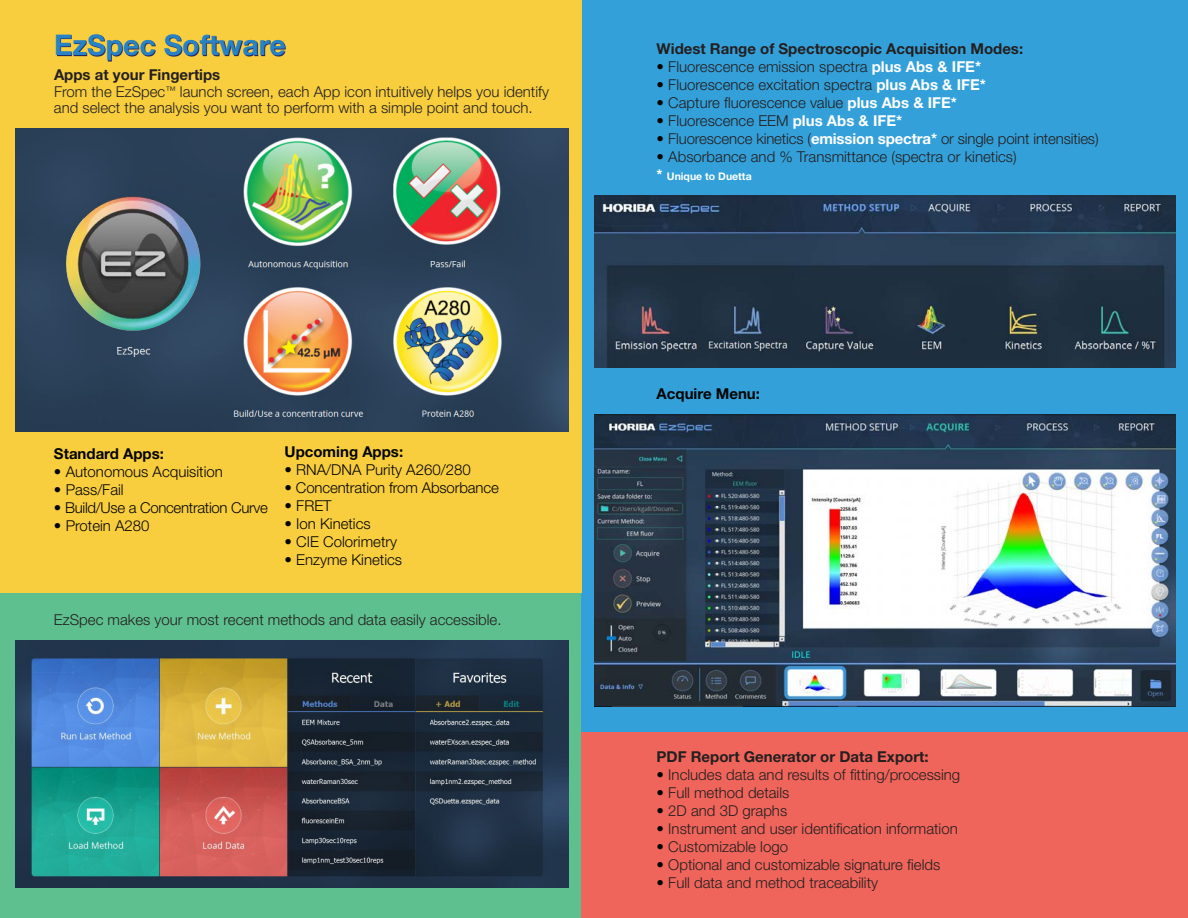
<style>
.page{position:relative;width:1188px;height:918px;background:#fff}
.page>*{position:absolute;margin:0;border:0;box-sizing:border-box;transform-origin:0 0}
.t1{font:700 28.5px "Helvetica Neue LT Std";color:#2783c5}
.t2{font:300 15px/16.5px "Helvetica Neue LT Std";color:#231f20}
.t3{font:300 15px "Helvetica Neue LT Std";color:#040503}
.t4{font:700 15px "Helvetica Neue LT Std";color:#231f20}
.t5{font:700 15px "Helvetica Neue LT Std";color:#040503}
.t6{font:300 15px "Helvetica Neue LT Std";letter-spacing:-.02em;color:#040503}
.t7{font:700 10.5px "Helvetica Neue LT Std";color:#fff}
.s1{color:#040503}
.s2{font-weight:700;color:#fff}
.s3{font-size:15px}
</style>
<div class="page">
<div style="left:0;top:583px;width:582px;height:335px;background:#5ec08f"></div>
<div style="left:582px;top:731px;width:606px;height:187px;background:#ef655b"></div>
<div style="left:582px;top:0;width:606px;height:731px;background:#34a0d9"></div>
<div style="left:0;top:0;width:582px;height:593px;background:#f8ce3f"></div>
<img style="left:15px;top:641px;width:553px;height:247px">
<img style="left:594px;top:196px;width:582px;height:172px">
<img style="left:595px;top:415px;width:581px;height:291px">
<svg style="left:57px;top:35px;width:229px;height:26px"></svg>
<img style="left:15px;top:129px;width:553px;height:302px">
<img style="left:67px;top:193px;width:146px;height:152px">
<p class="t1" style="left:54px;top:27px;width:233px">EzSpec Software</p>
<p class="t4" style="left:54px;top:66px;width:168px">Apps at your Fingertips</p>
<p class="t2" style="left:54px;top:83px;width:496px">From the EzSpec<sup>™</sup> launch screen, each App icon intuitively helps you identify and select the analysis you want to perform with a simple point and touch.</p>
<p class="t5" style="left:54px;top:444px;width:112px">Standard Apps:</p>
<p class="t3" style="left:54px;top:462px;width:170px">• Autonomous Acquisition</p>
<p class="t3" style="left:54px;top:480px;width:71px">• Pass/Fail</p>
<p class="t6" style="left:54px;top:498px;width:216px">• Build/Use a Concentration Curve</p>
<p class="t3" style="left:54px;top:516px;width:97px">• Protein A280</p>
<p class="t5" style="left:285px;top:442px;width:120px">Upcoming Apps:</p>
<p class="t3" style="left:285px;top:460px;width:188px">• RNA/DNA Purity A260/280</p>
<p class="t3" style="left:285px;top:478px;width:216px">• Concentration from Absorbance</p>
<p class="t3" style="left:285px;top:496px;width:48px">• FRET</p>
<p class="t3" style="left:285px;top:514px;width:88px">• Ion Kinetics</p>
<p class="t3" style="left:285px;top:532px;width:114px">• CIE Colorimetry</p>
<p class="t3" style="left:285px;top:550px;width:119px">• Enzyme Kinetics</p>
<p class="t2" style="left:54px;top:611px;width:449px">EzSpec makes your most recent methods and data easily accessible.</p>
<p class="t4" style="left:657px;top:40px;width:368px">Widest Range of Spectroscopic Acquisition Modes:</p>
<p class="t2" style="left:657px;top:59px;width:326px"><span class="s1">•</span> Fluorescence emission spectra <span class="s2">plus Abs &amp; IFE*</span></p>
<p class="t2" style="left:657px;top:77px;width:331px"><span class="s1">•</span> Fluorescence excitation spectra <span class="s2">plus Abs &amp; IFE*</span></p>
<p class="t2" style="left:657px;top:95px;width:302px"><span class="s1">•</span> Capture fluorescence value <span class="s2">plus Abs &amp; IFE*</span></p>
<p class="t2" style="left:657px;top:113px;width:247px"><span class="s1">•</span> Fluorescence EEM <span class="s2">plus Abs &amp; IFE*</span></p>
<p class="t2" style="left:657px;top:131px;width:444px"><span class="s1">•</span> Fluorescence kinetics (<span class="s2">emission spectra*</span> or single point intensities)</p>
<p class="t2" style="left:657px;top:149px;width:362px"><span class="s1">•</span> Absorbance and % Transmittance (spectra or kinetics)</p>
<p class="t7" style="left:657px;top:170px;width:97px"><span class="s3">*</span> Unique to Duetta</p>
<p class="t5" style="left:657px;top:385px;width:105px">Acquire Menu:</p>
<p class="t4" style="left:657px;top:748px;width:273px">PDF Report Generator or Data Export:</p>
<p class="t2" style="left:657px;top:766px;width:305px"><span class="s1">•</span> Includes data and results of fitting/processing</p>
<p class="t2" style="left:657px;top:784px;width:134px"><span class="s1">•</span> Full method details</p>
<p class="t2" style="left:657px;top:802px;width:132px"><span class="s1">•</span> 2D and 3D graphs</p>
<p class="t2" style="left:657px;top:820px;width:303px"><span class="s1">•</span> Instrument and user identification information</p>
<p class="t2" style="left:657px;top:838px;width:133px"><span class="s1">•</span> Customizable logo</p>
<p class="t2" style="left:657px;top:856px;width:285px"><span class="s1">•</span> Optional and customizable signature fields</p>
<p class="t2" style="left:657px;top:874px;width:223px"><span class="s1">•</span> Full data and method traceability</p>
</div>
